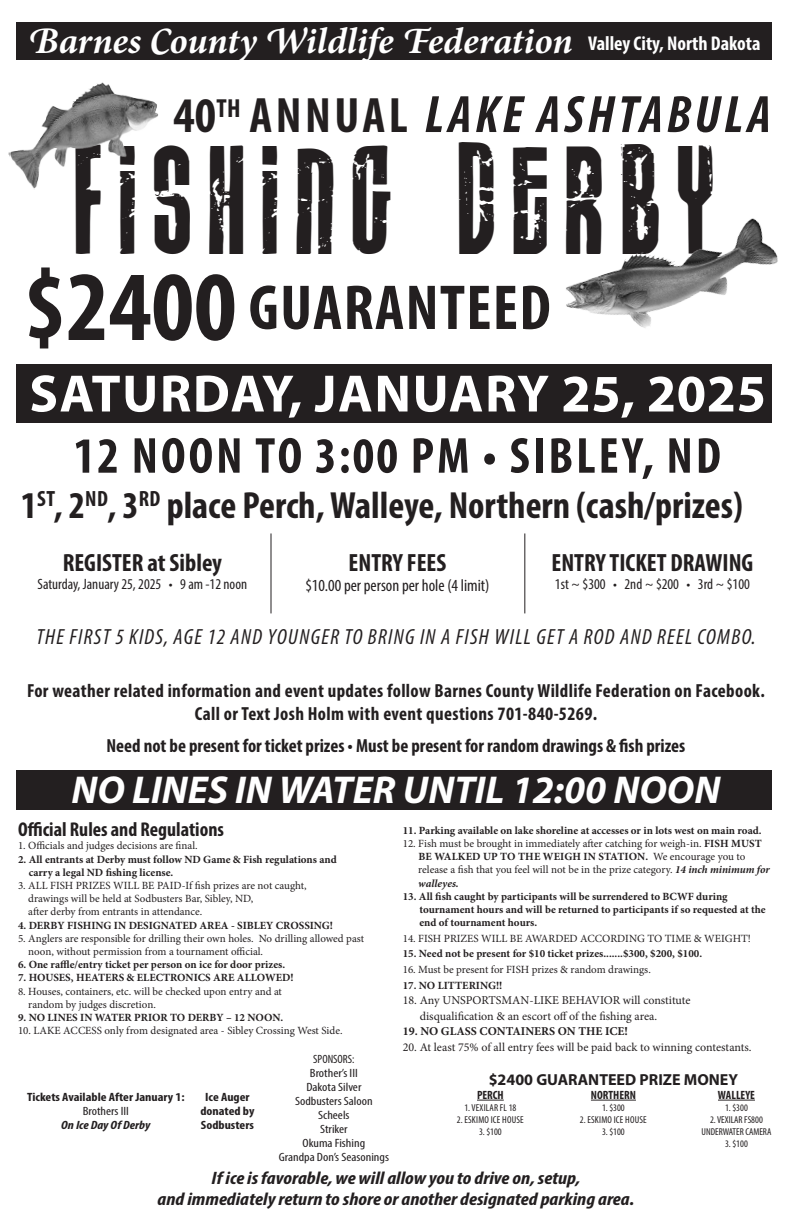
<style>
.page{position:relative;width:792px;height:1224px;background:#fff}
.page>*{position:absolute;margin:0;border:0;box-sizing:border-box;transform-origin:0 0}
.t1{font:700 condensed 64px "Myriad Pro";letter-spacing:.02em;color:#231f20}
.t2{font:italic 700 condensed 53px "Myriad Pro";letter-spacing:.07em;color:#231f20}
.t3{font:700 53px "Myriad Pro";letter-spacing:.015em;color:#fff}
.t4{font:700 condensed 51px "Myriad Pro";letter-spacing:.06em;color:#231f20}
.t5{font:50px "Rockit";letter-spacing:.28em;color:#231f20}
.t6{font:italic 700 39px "Myriad Pro";color:#fff}
.t7{font:700 condensed 38px "Myriad Pro";color:#231f20}
.t8{font:italic 700 37px "Minion Pro";letter-spacing:-.005em;color:#fff}
.t9{font:700 condensed 25px "Myriad Pro";color:#231f20}
.t10{font:italic condensed 22px "Myriad Pro";letter-spacing:.06em;color:#231f20}
.t11{font:700 condensed 20px "Myriad Pro";color:#231f20}
.t12{font:700 condensed 19px/22.8px "Myriad Pro";letter-spacing:.02em;color:#231f20;text-align:center}
.t13{font:700 condensed 19px "Myriad Pro";color:#231f20}
.t14{font:italic 700 condensed 18px/21.6px "Myriad Pro";color:#231f20;text-align:center;scale:1.15 1}
.t15{font:condensed 17px "Myriad Pro";color:#231f20}
.t16{font:700 16px "Myriad Pro";color:#231f20}
.t17{font:condensed 15px "Myriad Pro";color:#231f20}
.t18{font:12px/15.6px "Minion Pro";color:#231f20}
.t19{font:condensed 12px "Myriad Pro";color:#231f20;scale:1.15 1}
.t20{font:700 condensed 12px "Myriad Pro";color:#231f20;scale:1.15 1}
.t21{font:700 12px "Minion Pro";color:#231f20}
.t22{font:700 condensed 12px "Myriad Pro";color:#231f20}
.t23{font:italic 700 condensed 12px "Myriad Pro";color:#231f20;scale:1.15 1}
.t24{font:condensed 12px "Myriad Pro";color:#231f20}
.t25{font:11px/13.2px "Minion Pro";color:#231f20}
.t26{font:700 11px/13.2px "Minion Pro";color:#231f20}
.t27{font:condensed 10px/12px "Myriad Pro";color:#231f20;text-align:center}
.t28{font:condensed 10px "Myriad Pro";letter-spacing:.02em;color:#231f20}
.s1{font-family:"Myriad Pro";font-style:normal;font-stretch:condensed;font-size:20px}
.s2{font-style:normal;font-size:50px}
.s3{font-size:100px}
.s4{font-weight:700}
.s5{font-weight:700;font-style:italic}
</style>
<div class="page">
<div style="left:16px;top:770px;width:756px;height:40px;background:#231f20"></div>
<div style="left:16px;top:22px;width:756px;height:38px;background:#231f20"></div>
<svg style="left:477px;top:1100px;width:27px;height:1px"></svg>
<hr style="left:591px;top:1100px;width:45px;height:1px;background:#231f20">
<hr style="left:718px;top:1100px;width:37px;height:1px;background:#231f20">
<img style="left:8px;top:82px;width:150px;height:107px">
<img style="left:566px;top:218px;width:212px;height:110px">
<div style="left:16px;top:364px;width:756px;height:59px;background:#231f20"></div>
<hr style="left:270px;top:533px;width:2px;height:80px;background:#231f20">
<hr style="left:524px;top:533px;width:1px;height:80px;background:#231f20">
<p class="t8" style="left:28px;top:15px;width:734px">Barnes County Wildlife Federation <span class="s1">Valley City, North Dakota</span></p>
<p class="t2" style="left:173px;top:81px;width:599px"><span class="s2">40</span><sup>TH</sup> <span class="s2">ANNUAL</span> LAKE ASHTABULA</p>
<p class="t5" style="left:74px;top:208px;width:323px">FISHING</p>
<p class="t5" style="left:458px;top:208px;width:261px">DERBY</p>
<p class="t1" style="left:24px;top:268px;width:529px"><span class="s3">$2400</span> GUARANTEED</p>
<p class="t3" style="left:29px;top:359px;width:738px">SATURDAY, JANUARY 25, 2025</p>
<p class="t4" style="left:73px;top:424px;width:649px">12 NOON TO 3:00 PM • SIBLEY, ND</p>
<p class="t7" style="left:21px;top:482px;width:724px">1<sup>ST</sup>, 2<sup>ND</sup>, 3<sup>RD</sup> place Perch, Walleye, Northern (cash/prizes)</p>
<p class="t9" style="left:63px;top:547px;width:161px">REGISTER at Sibley</p>
<p class="t17" style="left:38px;top:575px;width:211px">Saturday, January 25, 2025 • 9 am -12 noon</p>
<p class="t9" style="left:349px;top:547px;width:99px">ENTRY FEES</p>
<p class="t15" style="left:305px;top:575px;width:186px">$10.00 per person per hole (4 limit)</p>
<p class="t9" style="left:552px;top:547px;width:203px">ENTRY TICKET DRAWING</p>
<p class="t17" style="left:555px;top:575px;width:196px">1st ~ $300 • 2nd ~ $200 • 3rd ~ $100</p>
<p class="t10" style="left:36px;top:623px;width:721px">THE FIRST 5 KIDS, AGE 12 AND YOUNGER TO BRING IN A FISH WILL GET A ROD AND REEL COMBO.</p>
<p class="t12" style="left:27px;top:679px;width:739px">For weather related information and event updates follow Barnes County Wildlife Federation on Facebook.<br>Call or Text Josh Holm with event questions 701-840-5269.</p>
<p class="t13" style="left:107px;top:734px;width:580px">Need not be present for ticket prizes • Must be present for random drawings &amp; fish prizes</p>
<p class="t6" style="left:72px;top:764px;width:650px">NO LINES IN WATER UNTIL 12:00 NOON</p>
<p class="t11" style="left:18px;top:817px;width:207px">Official Rules and Regulations</p>
<p class="t25" style="left:18px;top:839px;width:181px">1. Officials and judges decisions are final.</p>
<p class="t26" style="left:29px;top:852px;width:310px;text-indent:-11px">2. All entrants at Derby must follow ND Game &amp; Fish regulations and carry a legal ND fishing license.</p>
<p class="t25" style="left:28px;top:879px;width:280px;text-indent:-10px">3. ALL FISH PRIZES WILL BE PAID-If fish prizes are not caught, drawings will be held at Sodbusters Bar, Sibley, ND,<br>after derby from entrants in attendance.</p>
<p class="t26" style="left:18px;top:918px;width:317px">4. DERBY FISHING IN DESIGNATED AREA - SIBLEY CROSSING!</p>
<p class="t25" style="left:28px;top:932px;width:337px;text-indent:-10px">5. Anglers are responsible for drilling their own holes. No drilling allowed past noon, without permission from a tournament official.</p>
<p class="t26" style="left:18px;top:958px;width:269px">6. One raffle/entry ticket per person on ice for door prizes.</p>
<p class="t26" style="left:18px;top:971px;width:277px">7. HOUSES, HEATERS &amp; ELECTRONICS ARE ALLOWED!</p>
<p class="t25" style="left:28px;top:985px;width:255px;text-indent:-10px">8. Houses, containers, etc. will be checked upon entry and at random by judges discretion.</p>
<p class="t26" style="left:18px;top:1011px;width:267px">9. NO LINES IN WATER PRIOR TO DERBY – 12 NOON.</p>
<p class="t25" style="left:18px;top:1024px;width:326px">10. LAKE ACCESS only from designated area - Sibley Crossing West Side.</p>
<p class="t26" style="left:403px;top:824px;width:360px">11. Parking available on lake shoreline at accesses or in lots west on main road.</p>
<p class="t25" style="left:418px;top:837px;width:353px;text-indent:-16px">12. Fish must be brought in immediately after catching for weigh-in. <span class="s4">FISH MUST BE WALKED UP TO THE WEIGH IN STATION.</span> We encourage you to release a fish that you feel will not be in the prize category. <span class="s5">14 inch minimum for walleyes.</span></p>
<p class="t26" style="left:403px;top:890px;width:326px">13. All fish caught by participants will be surrendered to BCWF during</p>
<p class="t26" style="left:419px;top:903px;width:348px">tournament hours and will be returned to participants if so requested at the end of tournament hours.</p>
<p class="t25" style="left:403px;top:932px;width:350px">14. FISH PRIZES WILL BE AWARDED ACCORDING TO TIME &amp; WEIGHT!</p>
<p class="t26" style="left:403px;top:947px;width:301px">15. Need not be present for $10 ticket prizes.......$300, $200, $100.</p>
<p class="t25" style="left:403px;top:963px;width:250px">16. Must be present for FISH prizes &amp; random drawings.</p>
<p class="t26" style="left:403px;top:978px;width:101px">17. NO LITTERING!!</p>
<p class="t18" style="left:420px;top:993px;width:272px;text-indent:-17px">18. Any UNSPORTSMAN-LIKE BEHAVIOR will constitute disqualification &amp; an escort off of the fishing area.</p>
<p class="t21" style="left:403px;top:1023px;width:227px">19. NO GLASS CONTAINERS ON THE ICE!</p>
<p class="t18" style="left:403px;top:1039px;width:350px">20. At least 75% of all entry fees will be paid back to winning contestants.</p>
<p class="t24" style="left:313px;top:1052px;width:43px">SPONSORS:</p>
<p class="t19" style="left:310px;top:1066px;width:43px">Brother’s III</p>
<p class="t19" style="left:306px;top:1080px;width:49px">Dakota Silver</p>
<p class="t19" style="left:295px;top:1094px;width:69px">Sodbusters Saloon</p>
<p class="t19" style="left:318px;top:1108px;width:29px">Scheels</p>
<p class="t19" style="left:320px;top:1122px;width:25px">Striker</p>
<p class="t19" style="left:303px;top:1136px;width:56px">Okuma Fishing</p>
<p class="t19" style="left:279px;top:1150px;width:97px">Grandpa Don’s Seasonings</p>
<p class="t16" style="left:489px;top:1069px;width:251px">$2400 GUARANTEED PRIZE MONEY</p>
<p class="t22" style="left:477px;top:1087px;width:28px">PERCH</p>
<p class="t28" style="left:464px;top:1102px;width:54px">1. VEXILAR FL 18</p>
<p class="t28" style="left:457px;top:1114px;width:68px">2. ESKIMO ICE HOUSE</p>
<p class="t27" style="left:479px;top:1125px;width:24px">3. $100</p>
<p class="t22" style="left:591px;top:1087px;width:47px">NORTHERN</p>
<p class="t27" style="left:602px;top:1101px;width:24px">1. $300</p>
<p class="t28" style="left:580px;top:1114px;width:68px">2. ESKIMO ICE HOUSE</p>
<p class="t27" style="left:602px;top:1125px;width:24px">3. $100</p>
<p class="t22" style="left:718px;top:1087px;width:38px">WALLEYE</p>
<p class="t27" style="left:725px;top:1101px;width:24px">1. $300</p>
<p class="t27" style="left:701px;top:1113px;width:72px">2. VEXILAR FS800<br>UNDERWATER CAMERA</p>
<p class="t27" style="left:725px;top:1137px;width:24px">3. $100</p>
<p class="t20" style="left:27px;top:1089px;width:139px">Tickets Available After January 1:</p>
<p class="t19" style="left:83px;top:1104px;width:42px">Brothers III</p>
<p class="t23" style="left:61px;top:1117px;width:79px">On Ice Day Of Derby</p>
<p class="t20" style="left:205px;top:1089px;width:40px">Ice Auger</p>
<p class="t20" style="left:200px;top:1103px;width:48px">donated by</p>
<p class="t20" style="left:201px;top:1117px;width:48px">Sodbusters</p>
<p class="t14" style="left:158px;top:1166px;width:416px">If ice is favorable, we will allow you to drive on, setup,<br>and immediately return to shore or another designated parking area.</p>
</div>
